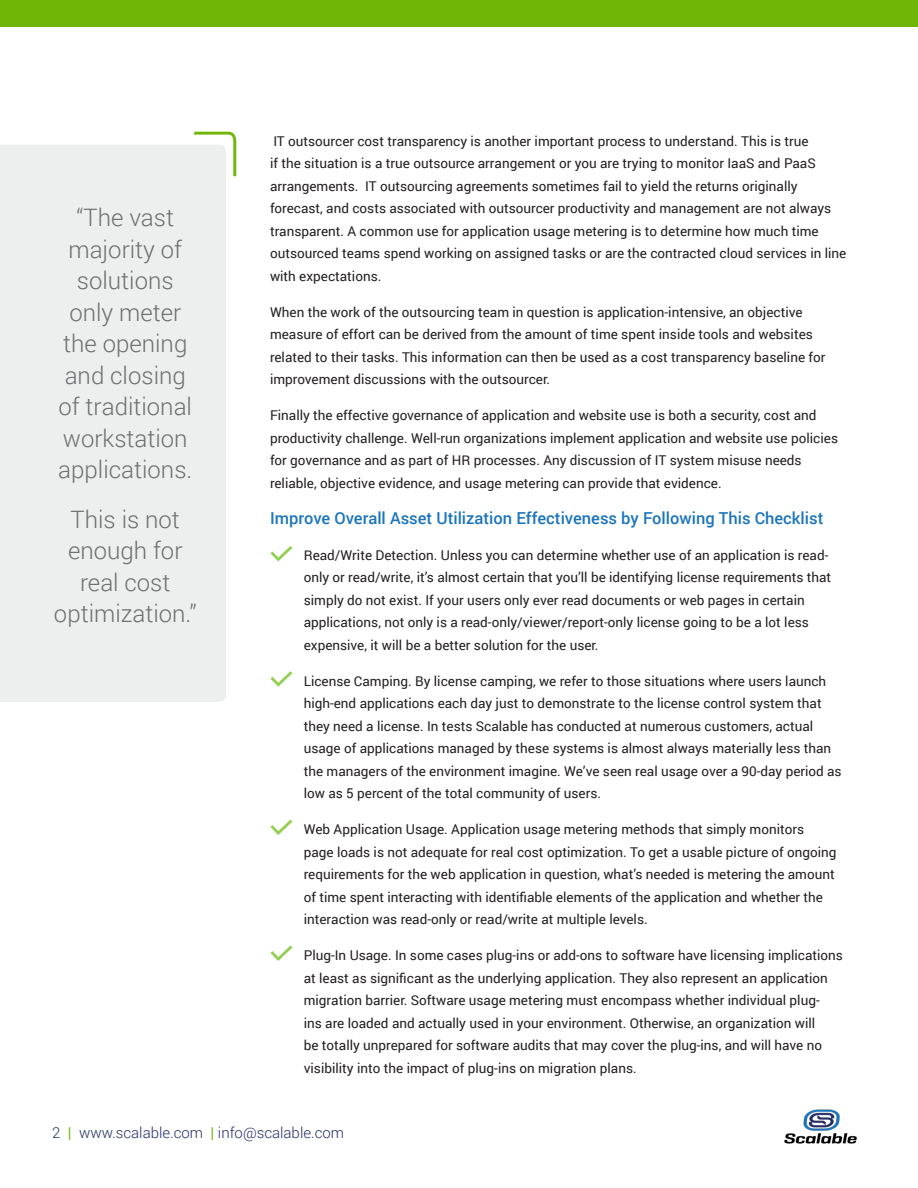
<style>
.page{position:relative;width:918px;height:1188px;background:#fff}
.page>*{position:absolute;margin:0;border:0;box-sizing:border-box;transform-origin:0 0}
.CustCase_Body_Text_2{font:300 24px/31.5px "Roboto";color:#6d6f71;text-align:center}
.t1{font:500 16.5px "Roboto";color:#1b75bc}
.t2{font:300 15px "Roboto";color:#232e68}
.t3{font:13.5px/22.5px "Roboto";color:#231f20}
.s1{font-weight:400;color:#6fb608}
</style>
<div class="page">
<div style="left:0;top:0;width:918px;height:27px;background:#6fb608"></div>
<img style="left:784px;top:1109px;width:73px;height:35px">
<div style="left:0;top:145px;width:226px;height:557px;background:#edeeee"></div>
<svg style="left:193px;top:132px;width:44px;height:44px"></svg>
<svg style="left:270px;top:671px;width:22px;height:16px"></svg>
<svg style="left:270px;top:546px;width:22px;height:15px"></svg>
<svg style="left:270px;top:946px;width:22px;height:15px"></svg>
<svg style="left:270px;top:820px;width:22px;height:15px"></svg>
<p class="CustCase_Body_Text_2" style="left:58px;top:201px;width:135px">“The vast majority of solutions only meter the opening and closing of traditional workstation applications.</p>
<p class="CustCase_Body_Text_2" style="left:54px;top:502px;width:144px">This is not enough for real cost optimization.”</p>
<p class="t3" style="left:270px;top:129px;width:578px">IT outsourcer cost transparency is another important process to understand. This is true<br>if the situation is a true outsource arrangement or you are trying to monitor IaaS and PaaS arrangements. IT outsourcing agreements sometimes fail to yield the returns originally forecast, and costs associated with outsourcer productivity and management are not always transparent. A common use for application usage metering is to determine how much time outsourced teams spend working on assigned tasks or are the contracted cloud services in line with expectations.</p>
<p class="t3" style="left:270px;top:300px;width:557px">When the work of the outsourcing team in question is application-intensive, an objective measure of effort can be derived from the amount of time spent inside tools and websites related to their tasks. This information can then be used as a cost transparency baseline for improvement discussions with the outsourcer.</p>
<p class="t3" style="left:270px;top:404px;width:570px">Finally the effective governance of application and website use is both a security, cost and productivity challenge. Well-run organizations implement application and website use policies for governance and as part of HR processes. Any discussion of IT system misuse needs reliable, objective evidence, and usage metering can provide that evidence.</p>
<p class="t1" style="left:270px;top:506px;width:555px">Improve Overall Asset Utilization Effectiveness by Following This Checklist</p>
<p class="t3" style="left:304px;top:543px;width:529px">Read/Write Detection. Unless you can determine whether use of an application is read&shy;only or read/write, it’s almost certain that you’ll be identifying license requirements that simply do not exist. If your users only ever read documents or web pages in certain applications, not only is a read-only/viewer/report-only license going to be a lot less expensive, it will be a better solution for the user.</p>
<p class="t3" style="left:304px;top:669px;width:539px">License Camping. By license camping, we refer to those situations where users launch high-end applications each day just to demonstrate to the license control system that they need a license. In tests Scalable has conducted at numerous customers, actual usage of applications managed by these systems is almost always materially less than the managers of the environment imagine. We’ve seen real usage over a 90-day period as low as 5 percent of the total community of users.</p>
<p class="t3" style="left:304px;top:818px;width:534px">Web Application Usage. Application usage metering methods that simply monitors page loads is not adequate for real cost optimization. To get a usable picture of ongoing requirements for the web application in question, what’s needed is metering the amount of time spent interacting with identifiable elements of the application and whether the interaction was read-only or read/write at multiple levels.</p>
<p class="t3" style="left:304px;top:944px;width:541px">Plug-In Usage. In some cases plug-ins or add-ons to software have licensing implications at least as significant as the underlying application. They also represent an application migration barrier. Software usage metering must encompass whether individual plug-<br>ins are loaded and actually used in your environment. Otherwise, an organization will<br>be totally unprepared for software audits that may cover the plug-ins, and will have no visibility into the impact of plug-ins on migration plans.</p>
<p class="t2" style="left:52px;top:1122px;width:293px">2 <span class="s1">|</span> www.scalable.com <span class="s1">|</span> info@scalable.com</p>
</div>
